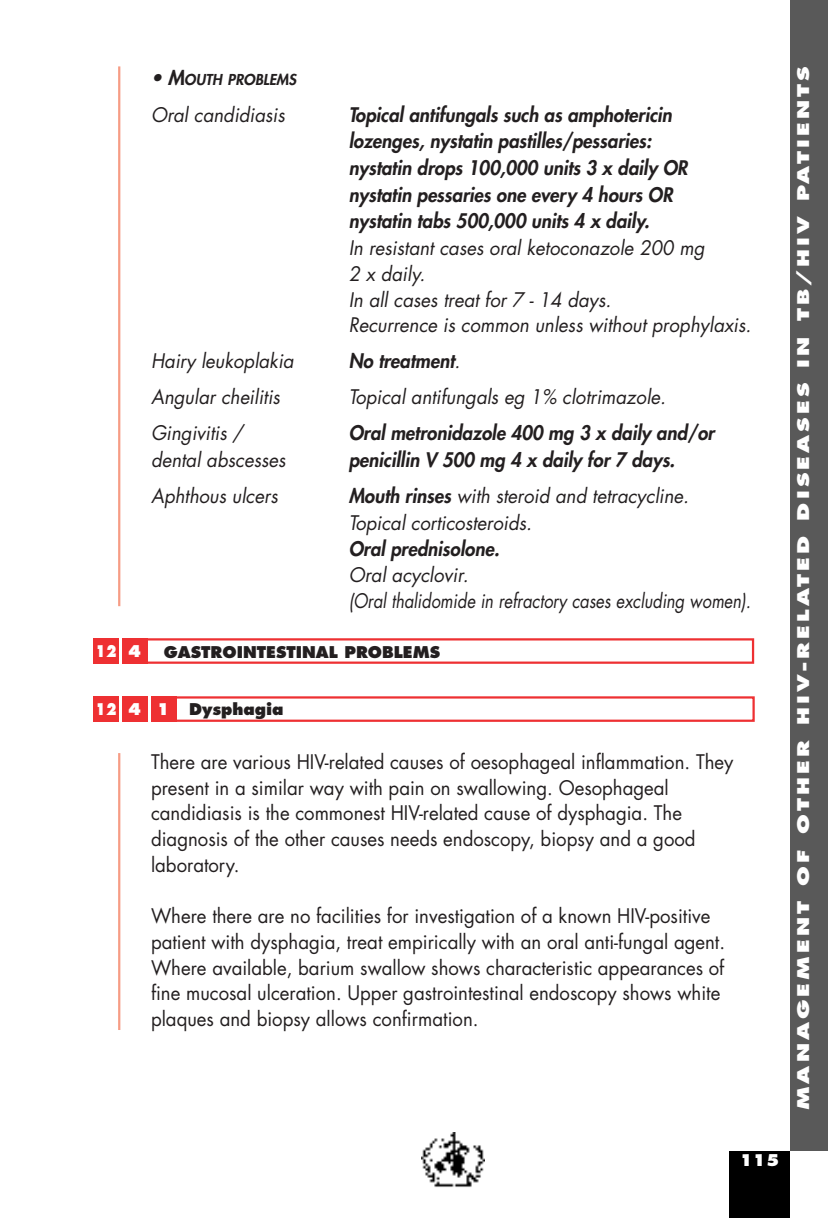
<style>
.page{position:relative;width:828px;height:1218px;background:#fff}
.page>*{position:absolute;margin:0;border:0;box-sizing:border-box;transform-origin:0 0}
.t1{font:19.57px/25.7px "Futura";color:#231f20;scale:.95 1}
.t2{font:italic 19.57px/25.9px "Futura";color:#231f20;scale:.95 1}
.t3{font:italic 800 19.57px/26.8px "Futura";color:#231f20;scale:.95 1}
.t4{font:19.57px "Futura";color:#231f20;scale:.84 1}
.t5{font:800 15.75px "Futura";letter-spacing:.14em;color:#fff;scale:1.39 1}
.t6{font:800 15.75px "Futura";color:#231f20}
.t7{font:800 15.75px "Futura";letter-spacing:.14em;color:#fff;scale:.8 1}
.t8{font:800 15.75px "Futura";letter-spacing:.14em;color:#fff}
.t9{font:italic 800 14.62px "Futura";color:#231f20}
.s1{font-size:19.57px}
.s2{font-weight:400}
.s3{font-weight:800}
</style>
<div class="page">
<div style="left:790px;top:0;width:38px;height:1150px;background:#595959"></div>
<div style="left:729px;top:1150px;width:61px;height:67px;background:#000"></div>
<img style="left:421px;top:1132px;width:63px;height:55px">
<hr style="left:118px;top:66px;width:2px;height:540px;background:#f69c85">
<hr style="left:118px;top:753px;width:2px;height:276px;background:#f69c85">
<div style="left:171px;top:696px;width:584px;height:25px;border:2px solid #ee3032"></div>
<div style="left:93px;top:696px;width:26px;height:25px;background:#ee3032"></div>
<div style="left:122px;top:696px;width:26px;height:25px;background:#ee3032"></div>
<div style="left:151px;top:696px;width:25px;height:25px;background:#ee3032"></div>
<div style="left:144px;top:638px;width:610px;height:25px;border:2px solid #ee3032"></div>
<div style="left:93px;top:638px;width:26px;height:25px;background:#ee3032"></div>
<div style="left:122px;top:638px;width:26px;height:25px;background:#ee3032"></div>
<p class="t7" style="left:96px;top:644px;width:59px">12 4</p>
<p class="t9" style="left:151px;top:73px;width:149px"><span class="s1">• M</span>OUTH PROBLEMS</p>
<p class="t2" style="left:151px;top:103px;width:146px">Oral candidiasis</p>
<p class="t3" style="left:349px;top:102px;width:358px">Topical antifungals such as amphotericin lozenges, nystatin pastilles/pessaries: nystatin drops 100,000 units 3 x daily OR nystatin pessaries one every 4 hours OR nystatin tabs 500,000 units 4 x daily.</p>
<p class="t2" style="left:349px;top:236px;width:429px">In resistant cases oral ketoconazole 200 mg<br>2 x daily.<br>In all cases treat for 7 - 14 days.<br>Recurrence is common unless without prophylaxis.</p>
<p class="t2" style="left:151px;top:350px;width:155px">Hairy leukoplakia</p>
<p class="t3" style="left:349px;top:349px;width:122px">No treatment<span class="s2">.</span></p>
<p class="t2" style="left:151px;top:385px;width:141px">Angular cheilitis</p>
<p class="t2" style="left:349px;top:385px;width:339px">Topical antifungals eg 1% clotrimazole.</p>
<p class="t2" style="left:151px;top:421px;width:102px">Gingivitis /</p>
<p class="t3" style="left:349px;top:421px;width:390px">Oral metronidazole 400 mg 3 x daily and/or</p>
<p class="t2" style="left:151px;top:448px;width:147px">dental abscesses</p>
<p class="t3" style="left:349px;top:447px;width:348px">penicillin V 500 mg 4 x daily for 7 days.</p>
<p class="t2" style="left:151px;top:484px;width:138px">Aphthous ulcers</p>
<p class="t2" style="left:349px;top:484px;width:363px;line-height:26.8px"><span class="s3">Mouth rinses</span> with steroid and tetracycline.<br>Topical corticosteroids.</p>
<p class="t3" style="left:349px;top:537px;width:164px">Oral prednisolone.</p>
<p class="t2" style="left:349px;top:563px;width:131px">Oral acyclovir.</p>
<p class="t4" style="left:349px;top:591px;width:484px">(Oral thalidomide in refractory cases excluding women).</p>
<p class="t6" style="left:164px;top:645px;width:278px">GASTROINTESTINAL PROBLEMS</p>
<p class="t6" style="left:189px;top:702px;width:96px">Dysphagia</p>
<p class="t1" style="left:151px;top:750px;width:615px">There are various HIV-related causes of oesophageal inflammation. They present in a similar way with pain on swallowing. Oesophageal candidiasis is the commonest HIV-related cause of dysphagia. The diagnosis of the other causes needs endoscopy, biopsy and a good laboratory.</p>
<p class="t1" style="left:151px;top:904px;width:606px">Where there are no facilities for investigation of a known HIV-positive patient with dysphagia, treat empirically with an oral anti-fungal agent.<br>Where available, barium swallow shows characteristic appearances of fine mucosal ulceration. Upper gastrointestinal endoscopy shows white plaques and biopsy allows confirmation.</p>
<p class="t7" style="left:96px;top:702px;width:95px">1241</p>
<p class="t8" style="left:740px;top:1153px;width:41px">115</p>
<p class="t5" style="left:796px;top:1110px;width:752px;rotate:-90deg">MANAGEMENT OF OTHER HIV-RELATED DISEASES IN TB/HIV PATIENTS</p>
</div>
